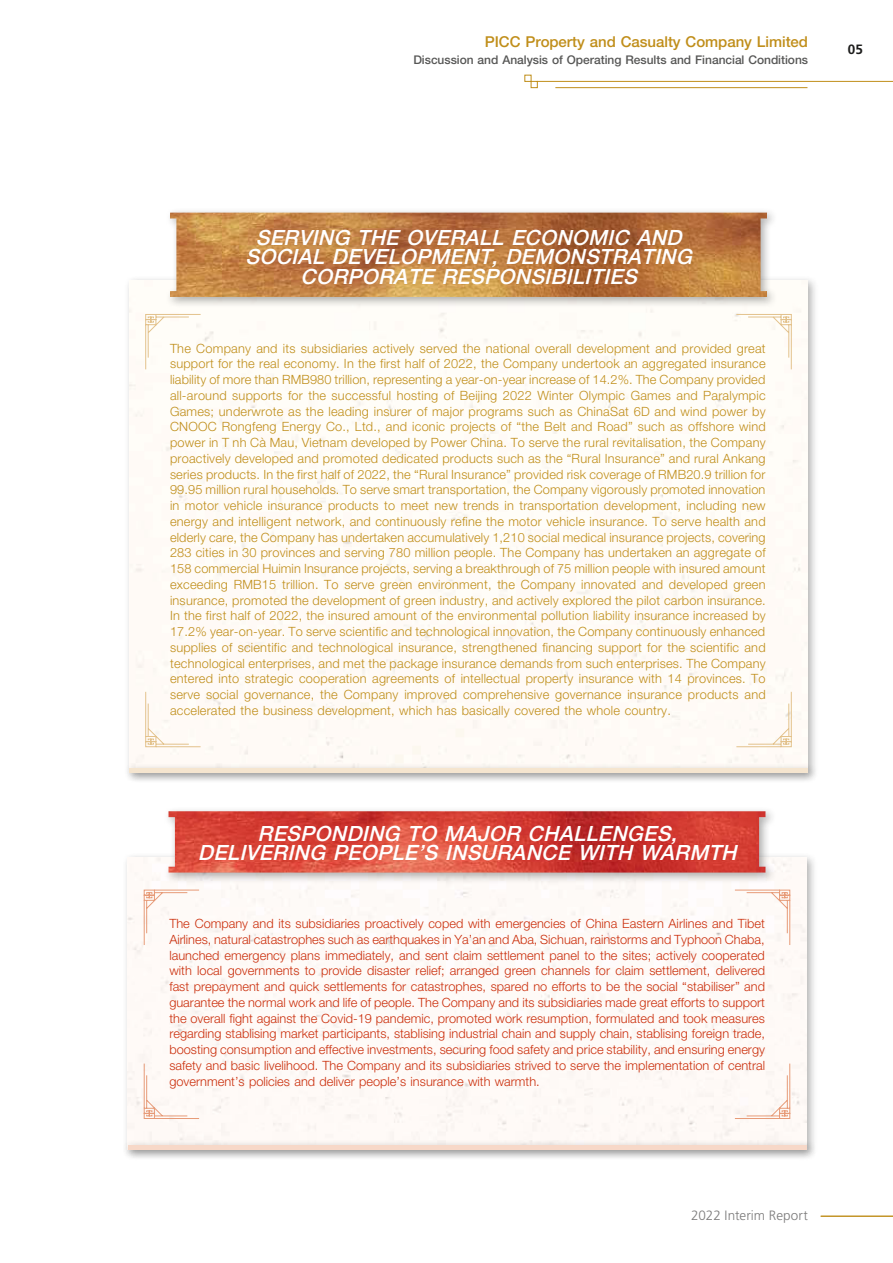
<style>
.page{position:relative;width:893px;height:1263px;background:#fff}
.page>*{position:absolute;margin:0;border:0;box-sizing:border-box;transform-origin:0 0}
.t1{font:italic 500 21px/19.5px "Helvetica Neue LT Std";color:#fff;text-align:center}
.t2{font:500 15px "Helvetica Neue LT Std";letter-spacing:-.005em;color:#c08e1a}
.t3{font:300 13.5px "Frutiger LT Std";letter-spacing:.005em;color:#7c7b7b}
.t4{font:700 13.5px "Frutiger LT Std";color:#1c1c1b}
.t5{font:300 12.75px/15.8px "Helvetica Neue LT Std";letter-spacing:.015em;color:#c08e1a;text-align:justify}
.t6{font:300 12.75px/15.8px "Helvetica Neue LT Std";color:#cb2f0c;text-align:justify}
.t7{font:500 12px "Helvetica Neue LT Std";letter-spacing:-.005em;color:#575756}
</style>
<div class="page">
<svg style="left:530px;top:81px;width:363px;height:7px"></svg>
<div style="left:524px;top:75px;width:7px;height:7px;border:1px solid #c08e1a"></div>
<hr style="left:821px;top:1216px;width:72px;height:1px;background:#c08e1a">
<div style="left:124px;top:276px;width:695px;height:507px;background:#1c1c1b;opacity:.35"></div>
<img style="left:129px;top:281px;width:679px;height:482px">
<svg style="left:145px;top:314px;width:56px;height:56px"></svg>
<svg style="left:736px;top:314px;width:56px;height:56px"></svg>
<svg style="left:145px;top:691px;width:56px;height:56px"></svg>
<svg style="left:736px;top:691px;width:56px;height:56px"></svg>
<div style="left:124px;top:763px;width:695px;height:20px;background:#1c1c1b;opacity:.35"></div>
<hr style="left:129px;top:768px;width:679px;height:4px;background:#f5e5cf">
<div style="left:165px;top:208px;width:613px;height:100px;background:#1c1c1b;opacity:.35"></div>
<img style="left:170px;top:213px;width:597px;height:84px">
<div style="left:122px;top:852px;width:696px;height:308px;background:#1c1c1b;opacity:.35"></div>
<img style="left:128px;top:857px;width:678px;height:283px">
<svg style="left:143px;top:889px;width:57px;height:57px"></svg>
<svg style="left:734px;top:889px;width:56px;height:57px"></svg>
<svg style="left:143px;top:1063px;width:57px;height:56px"></svg>
<svg style="left:734px;top:1063px;width:56px;height:56px"></svg>
<div style="left:123px;top:1140px;width:694px;height:20px;background:#1c1c1b;opacity:.35"></div>
<hr style="left:128px;top:1145px;width:678px;height:4px;background:#f7d8c8">
<div style="left:164px;top:806px;width:613px;height:78px;background:#1c1c1b;opacity:.35"></div>
<img style="left:168px;top:811px;width:597px;height:61px">
<p class="t2" style="left:485px;top:32px;width:325px">PICC Property and Casualty Company Limited</p>
<p class="t7" style="left:413px;top:53px;width:396px">Discussion and Analysis of Operating Results and Financial Conditions</p>
<p class="t4" style="left:848px;top:41px;width:17px">05</p>
<h1 class="t1" style="left:245px;top:227px;width:453px">SERVING THE OVERALL ECONOMIC AND<br>SOCIAL DEVELOPMENT, DEMONSTRATING<br>CORPORATE RESPONSIBILITIES</h1>
<p class="t5" style="left:170px;top:340px;width:597px">The Company and its subsidiaries actively served the national overall development and provided great support for the real economy. In the first half of 2022, the Company undertook an aggregated insurance liability of more than RMB980 trillion, representing a year-on-year increase of 14.2%. The Company provided all-around supports for the successful hosting of Beijing 2022 Winter Olympic Games and Paralympic Games; underwrote as the leading insurer of major programs such as ChinaSat 6D and wind power by CNOOC Rongfeng Energy Co., Ltd., and iconic projects of “the Belt and Road” such as offshore wind power in T nh Cà Mau, Vietnam developed by Power China. To serve the rural revitalisation, the Company proactively developed and promoted dedicated products such as the “Rural Insurance” and rural Ankang series products. In the first half of 2022, the “Rural Insurance” provided risk coverage of RMB20.9 trillion for 99.95 million rural households. To serve smart transportation, the Company vigorously promoted innovation in motor vehicle insurance products to meet new trends in transportation development, including new energy and intelligent network, and continuously refine the motor vehicle insurance. To serve health and elderly care, the Company has undertaken accumulatively 1,210 social medical insurance projects, covering 283 cities in 30 provinces and serving 780 million people. The Company has undertaken an aggregate of 158 commercial Huimin Insurance projects, serving a breakthrough of 75 million people with insured amount exceeding RMB15 trillion. To serve green environment, the Company innovated and developed green insurance, promoted the development of green industry, and actively explored the pilot carbon insurance.<br>In the first half of 2022, the insured amount of the environmental pollution liability insurance increased by 17.2% year-on-year. To serve scientific and technological innovation, the Company continuously enhanced supplies of scientific and technological insurance, strengthened financing support for the scientific and technological enterprises, and met the package insurance demands from such enterprises. The Company entered into strategic cooperation agreements of intellectual property insurance with 14 provinces. To serve social governance, the Company improved comprehensive governance insurance products and accelerated the business development, which has basically covered the whole country.</p>
<h1 class="t1" style="left:198px;top:823px;width:546px">RESPONDING TO MAJOR CHALLENGES,<br>DELIVERING PEOPLE’S INSURANCE WITH WARMTH</h1>
<p class="t6" style="left:169px;top:915px;width:597px">The Company and its subsidiaries proactively coped with emergencies of China Eastern Airlines and Tibet Airlines, natural catastrophes such as earthquakes in Ya’an and Aba, Sichuan, rainstorms and Typhoon Chaba, launched emergency plans immediately, and sent claim settlement panel to the sites; actively cooperated with local governments to provide disaster relief; arranged green channels for claim settlement, delivered fast prepayment and quick settlements for catastrophes, spared no efforts to be the social “stabiliser” and guarantee the normal work and life of people. The Company and its subsidiaries made great efforts to support the overall fight against the Covid-19 pandemic, promoted work resumption, formulated and took measures regarding stablising market participants, stablising industrial chain and supply chain, stablising foreign trade, boosting consumption and effective investments, securing food safety and price stability, and ensuring energy safety and basic livelihood. The Company and its subsidiaries strived to serve the implementation of central government’s policies and deliver people’s insurance with warmth.</p>
<p class="t3" style="left:691px;top:1207px;width:118px">2022 Interim Report</p>
</div>
